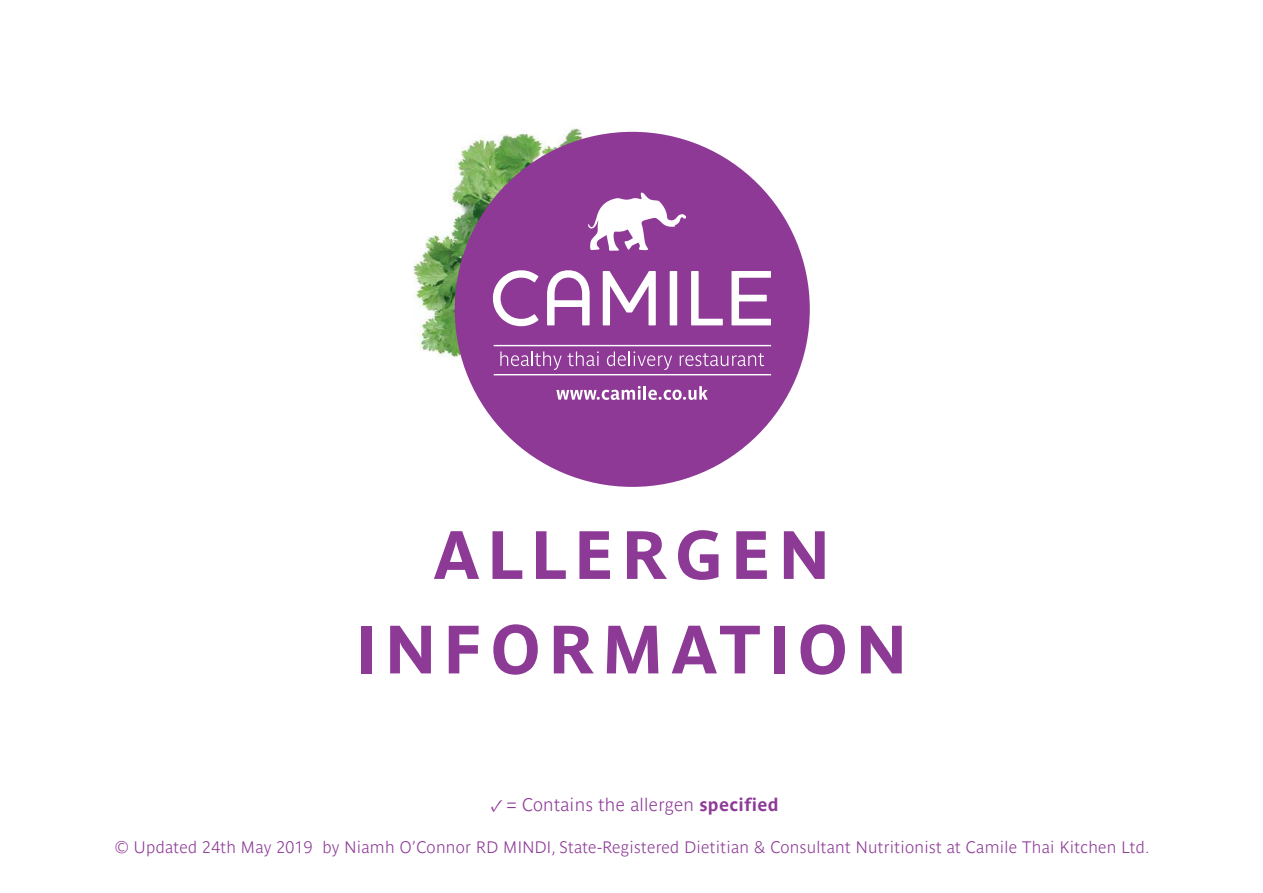
<style>
.page{position:relative;width:1263px;height:893px;background:#fff}
.page>*{position:absolute;margin:0;border:0;box-sizing:border-box;transform-origin:0 0}
.t1{font:700 67.5px/94.5px "Parisine";letter-spacing:.12em;color:#8d3a97;text-align:center}
.t2{font:700 18px "Parisine Clair";letter-spacing:.02em;color:#8d3a97}
.t3{font:700 16.5px "Parisine Clair";letter-spacing:.02em;color:#8d3a97}
.s1{font-family:"Minion Pro"}
.s2{font-family:"Parisine"}
</style>
<div class="page">
<img style="left:413px;top:128px;width:332px;height:245px">
<div style="left:455px;top:132px;width:355px;height:355px;background:#8e3996;border-radius:50%"></div>
<svg style="left:493px;top:270px;width:45px;height:56px"></svg>
<svg style="left:547px;top:270px;width:43px;height:55px"></svg>
<svg style="left:603px;top:271px;width:53px;height:54px"></svg>
<div style="left:670px;top:271px;width:7px;height:54px;background:#fff"></div>
<svg style="left:691px;top:271px;width:32px;height:54px"></svg>
<svg style="left:731px;top:271px;width:40px;height:54px"></svg>
<hr style="left:494px;top:345px;width:277px;height:1px;background:#fff">
<hr style="left:494px;top:374px;width:277px;height:1px;background:#fff">
<svg style="left:588px;top:192px;width:98px;height:59px"></svg>
<svg style="left:500px;top:351px;width:99px;height:19px"></svg>
<svg style="left:607px;top:351px;width:65px;height:19px"></svg>
<svg style="left:680px;top:353px;width:84px;height:13px"></svg>
<svg style="left:556px;top:386px;width:85px;height:14px"></svg>
<hr style="left:643px;top:386px;width:3px;height:14px;background:#fff">
<svg style="left:648px;top:386px;width:60px;height:14px"></svg>
<h1 class="t1" style="left:356px;top:507px;width:552px">ALLERGEN<br>INFORMATION</h1>
<p class="t2" style="left:491px;top:795px;width:289px"><span class="s1">✓</span> = Contains the allergen <span class="s2">specified</span></p>
<p class="t3" style="left:115px;top:838px;width:1036px">© Updated 24th May 2019 by Niamh O’Connor RD MINDI, State-Registered Dietitian &amp; Consultant Nutritionist at Camile Thai Kitchen Ltd.</p>
</div>
